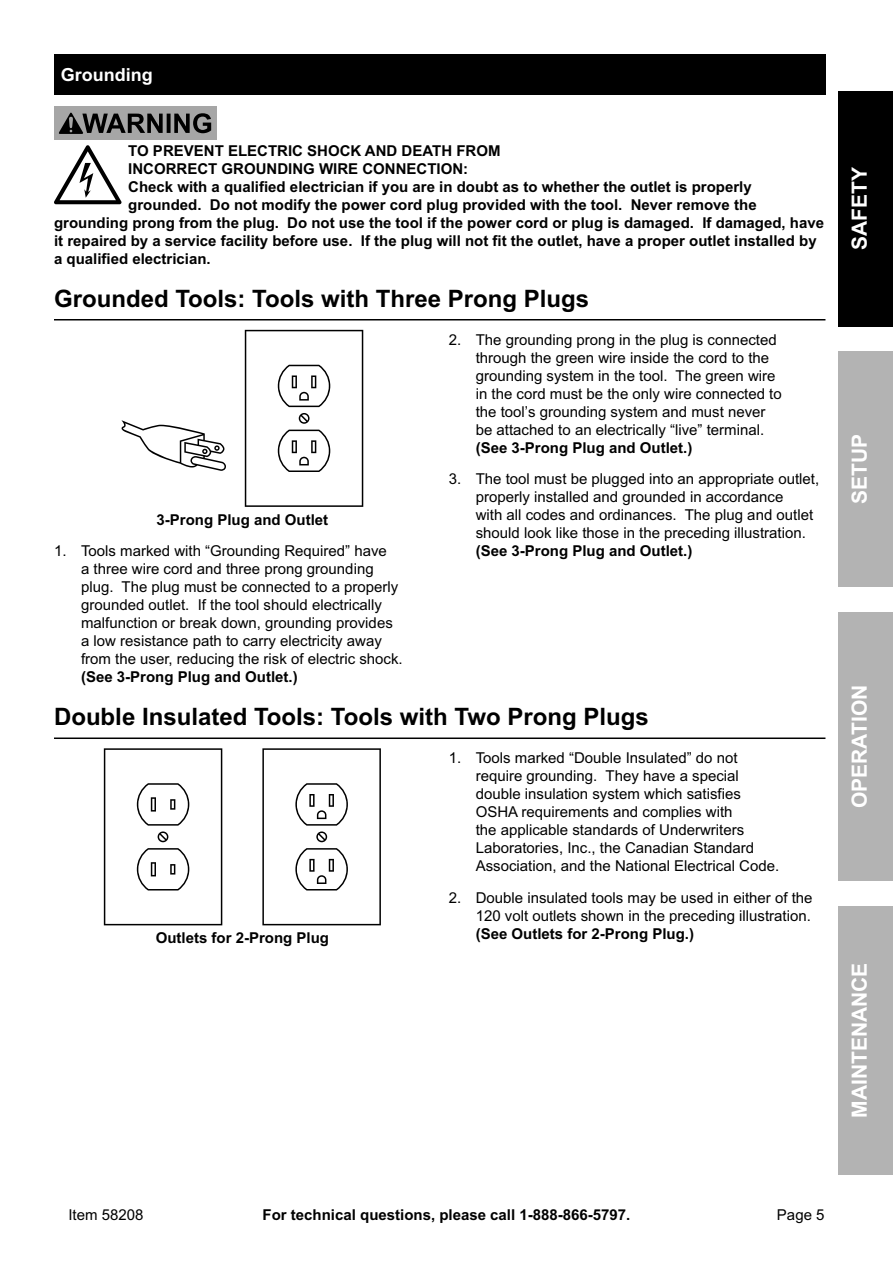
<style>
.page{position:relative;width:893px;height:1263px;background:#fff}
.page>*{position:absolute;margin:0;border:0;box-sizing:border-box;transform-origin:0 0}
.Subheading{font:700 24px "Arial";color:#000}
.t1{font:700 21px "Arial";color:#fff}
.Heading{font:700 18px "Arial";color:#fff}
.t2{font:15px/18px "Arial";color:#000}
.Safety_Section_Messa{font:700 15px "Arial";color:#000}
.s1{font-weight:700}
</style>
<div class="page">
<div style="left:839px;top:91px;width:54px;height:236px;background:#000"></div>
<div style="left:839px;top:612px;width:54px;height:269px;background:#b3b3b3"></div>
<div style="left:839px;top:906px;width:54px;height:269px;background:#b3b3b3"></div>
<div style="left:839px;top:352px;width:54px;height:235px;background:#b3b3b3"></div>
<div style="left:54px;top:54px;width:771px;height:40px;background:#000"></div>
<hr style="left:54px;top:319px;width:771px;height:1px;background:#000">
<div style="left:54px;top:106px;width:162px;height:34px;background:#a6a6a6"></div>
<svg style="left:59px;top:112px;width:152px;height:22px"></svg>
<svg style="left:54px;top:145px;width:68px;height:59px"></svg>
<svg style="left:245px;top:330px;width:118px;height:177px"></svg>
<svg style="left:121px;top:420px;width:105px;height:51px"></svg>
<hr style="left:54px;top:737px;width:771px;height:2px;background:#000">
<svg style="left:262px;top:748px;width:119px;height:177px"></svg>
<svg style="left:104px;top:748px;width:118px;height:177px"></svg>
<p class="Heading" style="left:61px;top:63px;width:93px">Grounding</p>
<p class="Safety_Section_Messa" style="left:128px;top:141px;width:36px">TO PRE</p>
<p class="Safety_Section_Messa" style="left:184px;top:141px;width:21px">VENT</p>
<p class="Safety_Section_Messa" style="left:228px;top:141px;width:30px">ELECTRIC</p>
<p class="Safety_Section_Messa" style="left:307px;top:141px;width:116px">SHOCK AND DEAT</p>
<p class="Safety_Section_Messa" style="left:441px;top:141px;width:61px">H FROM</p>
<p class="Safety_Section_Messa" style="left:128px;top:159px;width:47px">INCORRECT</p>
<p class="Safety_Section_Messa" style="left:222px;top:159px;width:121px">GROUNDING WIREC</p>
<p class="Safety_Section_Messa" style="left:373px;top:159px;width:22px">ONNECTI</p>
<p class="Safety_Section_Messa" style="left:441px;top:159px;width:29px">ON:</p>
<p class="Safety_Section_Messa" style="left:128px;top:177px;width:625px">Check with a qualified electrician if you are in doubt as to whether the outlet is properly</p>
<p class="Safety_Section_Messa" style="left:128px;top:195px;width:630px">grounded. Do not modify the power cord plug provided with the tool. Never remove the</p>
<p class="Safety_Section_Messa" style="left:54px;top:213px;width:772px">grounding prong from the plug. Do not use the tool if the power cord or plug is damaged. If damaged, have</p>
<p class="Safety_Section_Messa" style="left:54px;top:231px;width:764px">it repaired by a service facility before use. If the plug will not fit the outlet, have a proper outlet installed by</p>
<p class="Safety_Section_Messa" style="left:54px;top:249px;width:158px">a qualified electrician.</p>
<p class="Subheading" style="left:54px;top:282px;width:537px">Grounded Tools: Tools with Three Prong Plugs</p>
<p class="Safety_Section_Messa" style="left:157px;top:510px;width:173px">3-Prong Plug and Outlet</p>
<p class="t2" style="left:81px;top:542px;width:323px;text-indent:-27px">1. Tools marked with “Grounding Required” have<br>a three wire cord and three prong grounding plug. The plug must be connected to a properly grounded outlet. If the tool should electrically malfunction or break down, grounding provides a low resistance path to carry electricity away from the user, reducing the risk of electric shock. <span class="s1">(See 3-Prong Plug and Outlet.)</span></p>
<p class="t2" style="left:476px;top:331px;width:307px;text-indent:-27px">2. The grounding prong in the plug is connected through the green wire inside the cord to the grounding system in the tool. The green wire in the cord must be the only wire connected to the tool’s grounding system and must never be attached to an electrically “live” terminal. <span class="s1">(See 3-Prong Plug and Outlet.)</span></p>
<p class="t2" style="left:476px;top:470px;width:345px;text-indent:-27px">3. The tool must be plugged into an appropriate outlet, properly installed and grounded in accordance<br>with all codes and ordinances. The plug and outlet should look like those in the preceding illustration. <span class="s1">(See 3-Prong Plug and Outlet.)</span></p>
<p class="Subheading" style="left:54px;top:701px;width:596px">Double Insulated Tools: Tools with Two Prong Plugs</p>
<p class="Safety_Section_Messa" style="left:156px;top:928px;width:175px">Outlets for 2-Prong Plug</p>
<p class="t2" style="left:476px;top:749px;width:305px;text-indent:-27px">1. Tools marked “Double Insulated” do not require grounding. They have a special double insulation system which satisfies OSHA requirements and complies with<br>the applicable standards of Underwriters Laboratories, Inc., the Canadian Standard Association, and the National Electrical Code.</p>
<p class="t2" style="left:476px;top:889px;width:338px;text-align:justify;text-indent:-27px">2. Double insulated tools may be used in either of the 120 volt outlets shown in the preceding illustration. <span class="s1">(See Outlets for 2-Prong Plug.)</span></p>
<h2 class="t1" style="left:845px;top:250px;width:84px;rotate:-90deg">Saf ety</h2>
<h2 class="t1" style="left:845px;top:504px;width:72px;rotate:-90deg">Setup</h2>
<h2 class="t1" style="left:845px;top:808px;width:125px;rotate:-90deg">Operation</h2>
<h2 class="t1" style="left:845px;top:1118px;width:157px;rotate:-90deg">Maintenance</h2>
<p class="t2" style="left:68px;top:1206px;width:77px">Item 58208</p>
<p class="Safety_Section_Messa" style="left:263px;top:1205px;width:369px">For technical questions, please call 1-888-866-5797.</p>
<p class="t2" style="left:777px;top:1206px;width:49px">Page 5</p>
</div>
